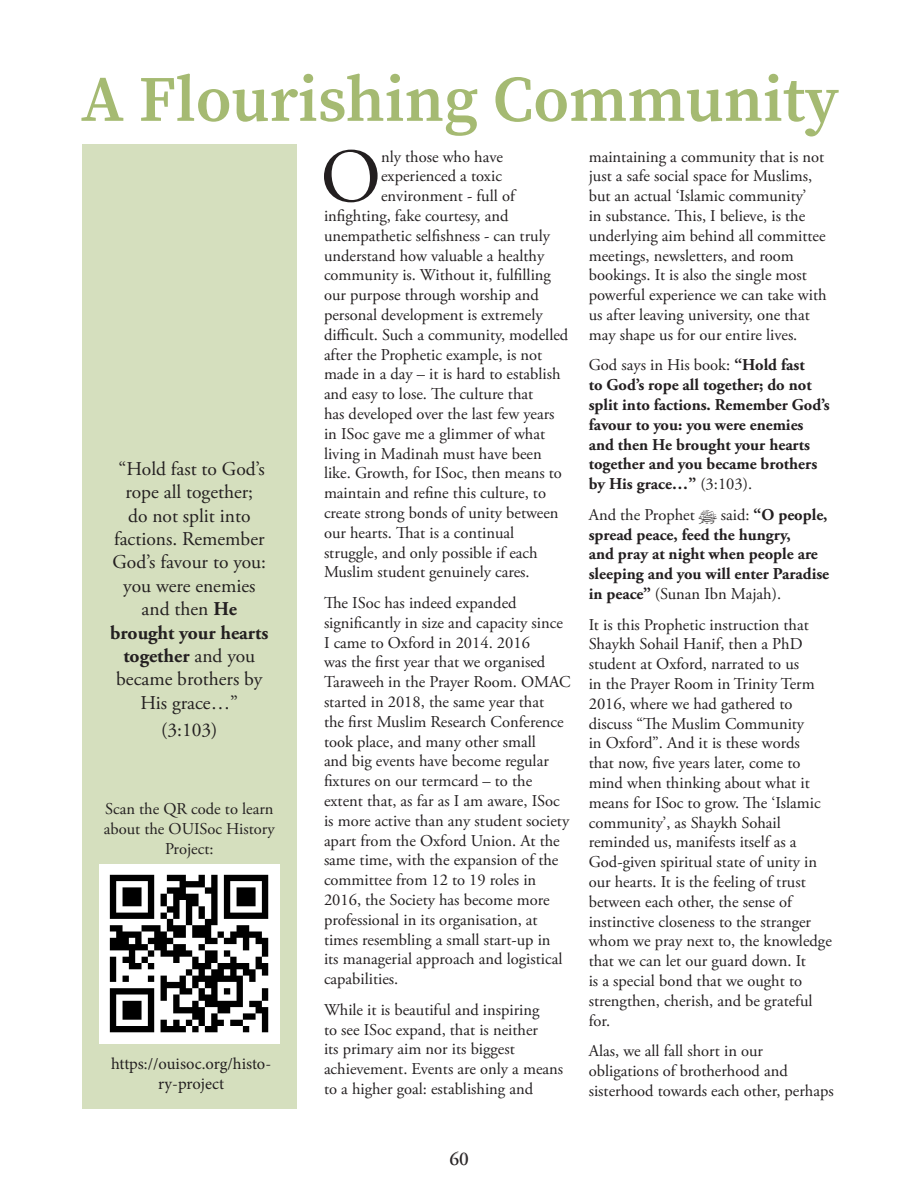
<style>
.page{position:relative;width:918px;height:1188px;background:#fff}
.page>*{position:absolute;margin:0;border:0;box-sizing:border-box;transform-origin:0 0}
.t1{font:76.2px "Adobe Garamond Pro";color:#231f20}
.t2{font:600 64.5px "Source Serif Pro";color:#a5ba72}
.t3{font:19.5px/23.4px "Adobe Garamond Pro";color:#231f20;text-align:center}
.t4{font:600 18px "Adobe Garamond Pro";color:#231f20}
.t5{font:16.5px/19.8px "Adobe Garamond Pro";color:#231f20}
.t6{font:700 16.5px/19.8px "Adobe Garamond Pro";color:#231f20}
.t7{font:16.5px/19.8px "Minion Pro";letter-spacing:-.005em;color:#231f20;text-align:center}
.s1{font-weight:700}
.s2{font-weight:400}
.s3{font-family:"Adobe Arabic";font-weight:400}
</style>
<div class="page">
<div style="left:82px;top:144px;width:215px;height:964px;background:#d5dfbe"></div>
<img style="left:99px;top:864px;width:180px;height:180px">
<h2 class="t2" style="left:81px;top:55px;width:759px">A Flourishing Community</h2>
<p class="t3" style="left:110px;top:458px;width:160px">“Hold fast to God’s rope all together;<br>do not split into factions. Remember<br>God’s favour to you: you were enemies and then <span class="s1">He brought your hearts together</span> and you became brothers by<br>His grace…”</p>
<p class="t3" style="left:161px;top:719px;width:58px">(3:103)</p>
<p class="t5" style="left:104px;top:799px;width:173px;text-align:center">Scan the QR code to learn about the OUISoc History<br>Project:</p>
<p class="t7" style="left:111px;top:1054px;width:162px">https://ouisoc.org/histo&shy;ry-project</p>
<h1 class="t1" style="left:320px;top:131px;width:62px">O</h1>
<p class="t5" style="left:381px;top:147px;width:123px">nly those who have</p>
<p class="t5" style="left:381px;top:167px;width:122px">experienced a toxic</p>
<p class="t5" style="left:381px;top:187px;width:135px">environment - full of</p>
<p class="t5" style="left:324px;top:206px;width:186px">infighting, fake courtesy, and</p>
<p class="t5" style="left:324px;top:226px;width:228px">unempathetic selfishness - can truly</p>
<p class="t5" style="left:324px;top:246px;width:222px">understand how valuable a healthy</p>
<p class="t5" style="left:324px;top:266px;width:228px">community is. Without it, fulfilling</p>
<p class="t5" style="left:324px;top:286px;width:216px">our purpose through worship and</p>
<p class="t5" style="left:324px;top:305px;width:220px">personal development is extremely</p>
<p class="t5" style="left:324px;top:325px;width:246px">difficult. Such a community, modelled</p>
<p class="t5" style="left:324px;top:345px;width:220px">after the Prophetic example, is not</p>
<p class="t5" style="left:324px;top:365px;width:238px">made in a day – it is hard to establish</p>
<p class="t5" style="left:324px;top:385px;width:211px">and easy to lose. The culture that</p>
<p class="t5" style="left:324px;top:404px;width:232px">has developed over the last few years</p>
<p class="t5" style="left:324px;top:424px;width:223px">in ISoc gave me a glimmer of what</p>
<p class="t5" style="left:324px;top:444px;width:219px">living in Madinah must have been</p>
<p class="t5" style="left:324px;top:464px;width:239px">like. Growth, for ISoc, then means to</p>
<p class="t5" style="left:324px;top:484px;width:224px">maintain and refine this culture, to</p>
<p class="t5" style="left:324px;top:503px;width:236px">create strong bonds of unity between</p>
<p class="t5" style="left:324px;top:523px;width:192px">our hearts. That is a continual</p>
<p class="t5" style="left:324px;top:543px;width:215px">struggle, and only possible if each</p>
<p class="t5" style="left:324px;top:563px;width:207px">Muslim student genuinely cares.</p>
<p class="t5" style="left:324px;top:593px;width:248px">The ISoc has indeed expanded significantly in size and capacity since I came to Oxford in 2014. 2016<br>was the first year that we organised Taraweeh in the Prayer Room. OMAC started in 2018, the same year that<br>the first Muslim Research Conference took place, and many other small<br>and big events have become regular fixtures on our termcard – to the extent that, as far as I am aware, ISoc is more active than any student society apart from the Oxford Union. At the same time, with the expansion of the committee from 12 to 19 roles in 2016, the Society has become more professional in its organisation, at times resembling a small start-up in<br>its managerial approach and logistical capabilities.</p>
<p class="t5" style="left:324px;top:1000px;width:241px">While it is beautiful and inspiring<br>to see ISoc expand, that is neither<br>its primary aim nor its biggest achievement. Events are only a means to a higher goal: establishing and</p>
<p class="t5" style="left:589px;top:147px;width:239px">maintaining a community that is not just a safe social space for Muslims, but an actual ‘Islamic community’<br>in substance. This, I believe, is the underlying aim behind all committee meetings, newsletters, and room bookings. It is also the single most powerful experience we can take with us after leaving university, one that may shape us for our entire lives.</p>
<p class="t6" style="left:589px;top:356px;width:242px"><span class="s2">God says in His book:</span> “Hold fast<br>to God’s rope all together; do not split into factions. Remember God’s favour to you: you were enemies and then He brought your hearts together and you became brothers by His grace…” <span class="s2">(3:103).</span></p>
<p class="t6" style="left:589px;top:505px;width:242px"><span class="s2">And the Prophet</span> <span class="s3">صلىاللهعليهوسلم</span> <span class="s2">said:</span> “O people, spread peace, feed the hungry,<br>and pray at night when people are sleeping and you will enter Paradise in peace” <span class="s2">(Sunan Ibn Majah).</span></p>
<p class="t5" style="left:589px;top:615px;width:245px">It is this Prophetic instruction that<br>Shaykh Sohail Hanif, then a PhD student at Oxford, narrated to us<br>in the Prayer Room in Trinity Term<br>2016, where we had gathered to discuss “The Muslim Community<br>in Oxford”. And it is these words<br>that now, five years later, come to mind when thinking about what it means for ISoc to grow. The ‘Islamic community’, as Shaykh Sohail reminded us, manifests itself as a<br>God-given spiritual state of unity in our hearts. It is the feeling of trust between each other, the sense of instinctive closeness to the stranger whom we pray next to, the knowledge that we can let our guard down. It<br>is a special bond that we ought to strengthen, cherish, and be grateful for.</p>
<p class="t5" style="left:589px;top:1042px;width:247px">Alas, we all fall short in our obligations of brotherhood and sisterhood towards each other, perhaps</p>
<p class="t3" style="left:450px;top:1148px;width:21px">60</p>
<p class="t4" style="left:450px;top:1149px;width:20px">60</p>
</div>
